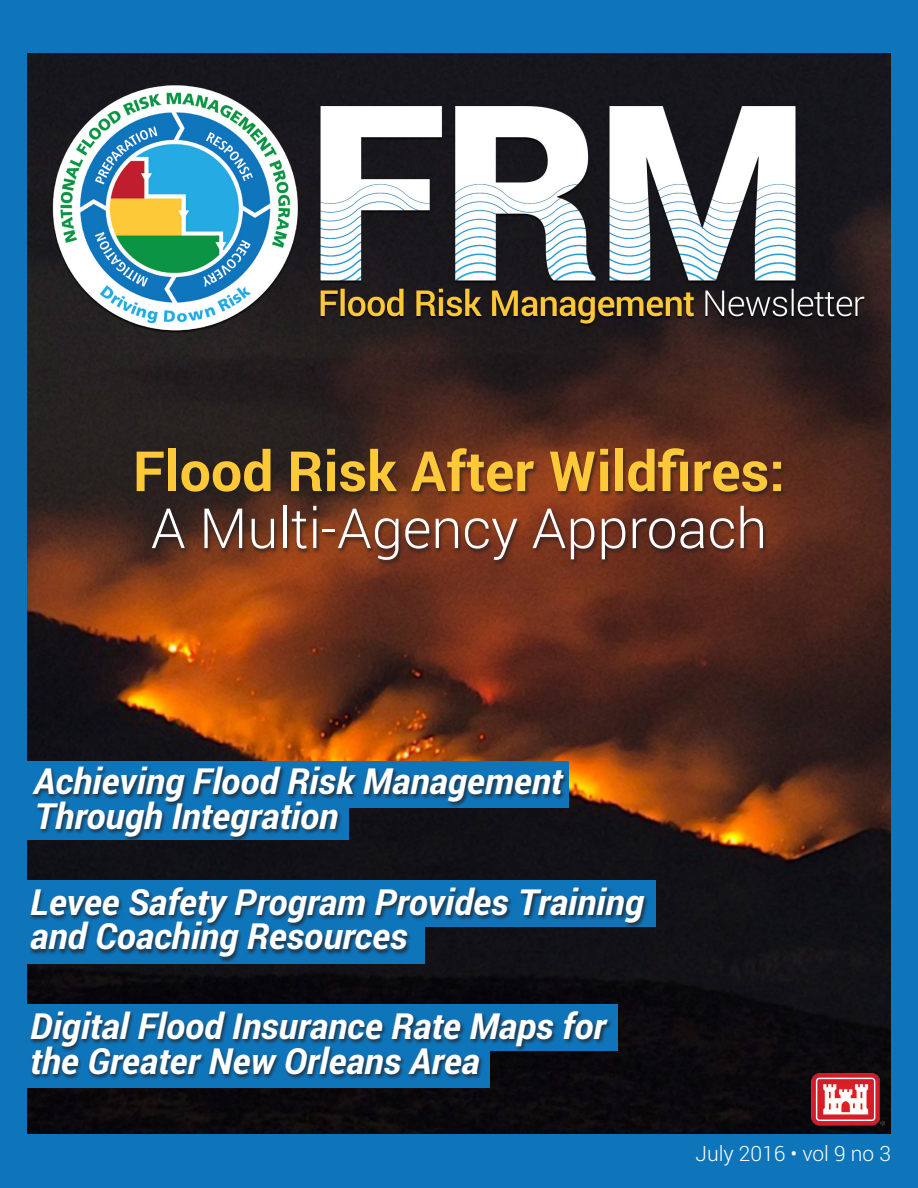
<style>
.page{position:relative;width:918px;height:1188px;background:#fff}
.page>*{position:absolute;margin:0;border:0;box-sizing:border-box;transform-origin:0 0}
.t1{font:700 55.5px "Roboto";color:#fdc938}
.t2{font:300 55.5px "Roboto";color:#fff}
.t3{font:italic 700 36px/34.5px "Roboto";color:#fff}
.t4{font:300 21px "Roboto";color:#fff}
</style>
<div class="page">
<img style="left:27px;top:53px;width:864px;height:1081px">
<div style="left:0;top:1134px;width:918px;height:54px;background:#0f75bb"></div>
<div style="left:0;top:0;width:27px;height:1188px;background:#0f75bb"></div>
<div style="left:891px;top:0;width:27px;height:1188px;background:#0f75bb"></div>
<div style="left:0;top:0;width:918px;height:53px;background:#0f75bb"></div>
<img style="left:809px;top:1072px;width:77px;height:56px">
<div style="left:135px;top:447px;width:651px;height:119px;background:#231f20;opacity:.75"></div>
<div style="left:27px;top:761px;width:542px;height:47px;background:#0f75bb"></div>
<div style="left:31px;top:766px;width:538px;height:77px;background:#231f20;opacity:.75"></div>
<div style="left:27px;top:880px;width:629px;height:47px;background:#0f75bb"></div>
<div style="left:29px;top:886px;width:620px;height:78px;background:#231f20;opacity:.75"></div>
<div style="left:27px;top:1004px;width:590px;height:47px;background:#0f75bb"></div>
<div style="left:27px;top:1041px;width:462px;height:47px;background:#0f75bb"></div>
<div style="left:29px;top:1010px;width:584px;height:70px;background:#231f20;opacity:.75"></div>
<p class="t1" style="left:133px;top:433px;width:654px">Flood Risk After Wildfires:</p>
<p class="t2" style="left:151px;top:490px;width:618px">A Multi-Agency Approach</p>
<p class="t3" style="left:34px;top:763px;width:530px">Achieving Flood Risk Management</p>
<p class="t3" style="left:34px;top:797px;width:306px">Through Integration</p>
<p class="t3" style="left:30px;top:884px;width:615px">Levee Safety Program Provides Training and Coaching Resources</p>
<p class="t3" style="left:30px;top:1008px;width:577px">Digital Flood Insurance Rate Maps for the Greater New Orleans Area</p>
<p class="t4" style="left:695px;top:1139px;width:197px">July 2016 • vol 9 no 3</p>
</div>
